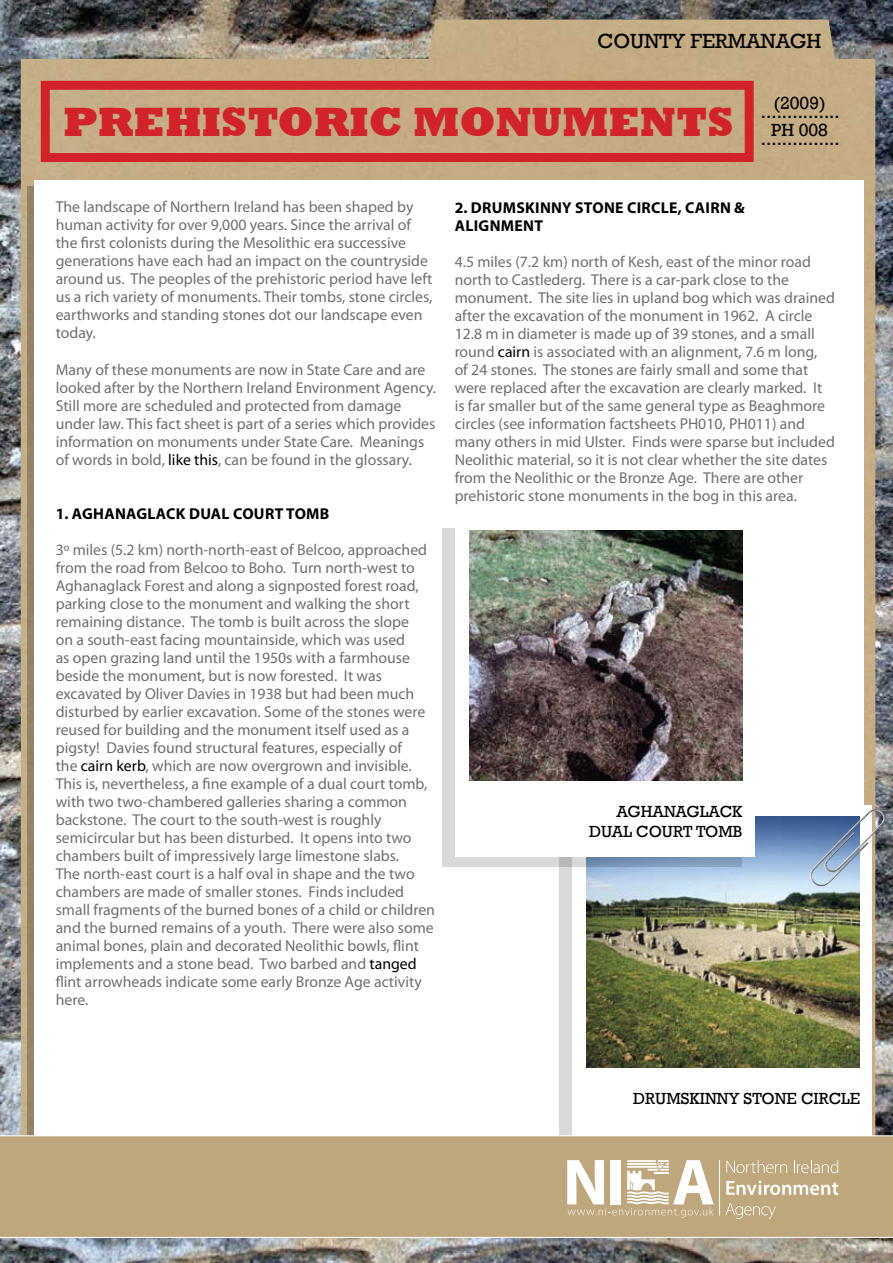
<style>
.page{position:relative;width:893px;height:1263px;background:#fff}
.page>*{position:absolute;margin:0;border:0;box-sizing:border-box;transform-origin:0 0}
.t1{font:800 42px "Rockwell";color:#d2232a}
.t2{font:21px "Rockwell";color:#000}
.t3{font:18px/18px "Rockwell";color:#000;text-align:center}
.t4{font:16.5px/19.8px "Rockwell";color:#000;text-align:right}
.t5{font:15.75px/18px "Myriad Pro";color:#6d6f71}
.t6{font:700 15.75px/18px "Myriad Pro";letter-spacing:.02em;color:#000}
.s1{color:#000}
</style>
<div class="page">
<img style="left:0;top:0;width:893px;height:1263px">
<img style="left:21px;top:20px;width:854px;height:1115px">
<div style="left:41px;top:81px;width:713px;height:81px;border:9px solid #d2232a"></div>
<div style="left:34px;top:180px;width:829px;height:972px;background:#fff"></div>
<div style="left:559px;top:815px;width:300px;height:339px;background:#d9d9d9"></div>
<div style="left:572px;top:805px;width:300px;height:339px;background:#fff"></div>
<img style="left:586px;top:816px;width:274px;height:251px">
<svg style="left:442px;top:528px;width:299px;height:339px;background:#c4cad1"></svg>
<div style="left:455px;top:519px;width:299px;height:338px;background:#fff"></div>
<img style="left:469px;top:530px;width:273px;height:250px">
<div style="left:0;top:1135px;width:893px;height:103px;background:#bea77c"></div>
<hr style="left:719px;top:1160px;width:1px;height:55px;background:#fff">
<svg style="left:567px;top:1160px;width:147px;height:58px"></svg>
<svg style="left:725px;top:1203px;width:51px;height:16px"></svg>
<svg style="left:726px;top:1160px;width:61px;height:13px"></svg>
<svg style="left:794px;top:1160px;width:44px;height:13px"></svg>
<svg style="left:726px;top:1181px;width:112px;height:14px"></svg>
<img style="left:806px;top:808px;width:82px;height:84px">
<h2 class="t2" style="left:597px;top:28px;width:225px">COUNTY FERMANAGH</h2>
<h1 class="t1" style="left:63px;top:97px;width:672px">PREHISTORIC MONUMENTS</h1>
<p class="t3" style="left:773px;top:95px;width:54px">(2009)</p>
<p class="t3" style="left:761px;top:104px;width:80px">...............<br>PH 008</p>
<p class="t3" style="left:761px;top:131px;width:80px">...............</p>
<p class="t5" style="left:56px;top:198px;width:378px">The landscape of Northern Ireland has been shaped by human activity for over 9,000 years. Since the arrival of the first colonists during the Mesolithic era successive generations have each had an impact on the countryside around us. The peoples of the prehistoric period have left us a rich variety of monuments. Their tombs, stone circles, earthworks and standing stones dot our landscape even today.</p>
<p class="t5" style="left:56px;top:360px;width:382px">Many of these monuments are now in State Care and are looked after by the Northern Ireland Environment Agency.<br>Still more are scheduled and protected from damage under law. This fact sheet is part of a series which provides information on monuments under State Care. Meanings of words in bold, <span class="s1">like this</span>, can be found in the glossary.</p>
<p class="t6" style="left:56px;top:504px;width:275px">1. AGHANAGLACK DUAL COURT TOMB</p>
<p class="t5" style="left:56px;top:540px;width:381px">3º miles (5.2 km) north-north-east of Belcoo, approached from the road from Belcoo to Boho. Turn north-west to Aghanaglack Forest and along a signposted forest road, parking close to the monument and walking the short remaining distance. The tomb is built across the slope<br>on a south-east facing mountainside, which was used<br>as open grazing land until the 1950s with a farmhouse beside the monument, but is now forested. It was excavated by Oliver Davies in 1938 but had been much disturbed by earlier excavation. Some of the stones were reused for building and the monument itself used as a pigsty! Davies found structural features, especially of<br>the <span class="s1">cairn kerb</span>, which are now overgrown and invisible.<br>This is, nevertheless, a fine example of a dual court tomb, with two two-chambered galleries sharing a common backstone. The court to the south-west is roughly semicircular but has been disturbed. It opens into two chambers built of impressively large limestone slabs.<br>The north-east court is a half oval in shape and the two chambers are made of smaller stones. Finds included small fragments of the burned bones of a child or children and the burned remains of a youth. There were also some animal bones, plain and decorated Neolithic bowls, flint implements and a stone bead. Two barbed and <span class="s1">tanged </span>flint arrowheads indicate some early Bronze Age activity here.</p>
<p class="t6" style="left:455px;top:198px;width:292px">2. DRUMSKINNY STONE CIRCLE, CAIRN &amp;<br>ALIGNMENT</p>
<p class="t5" style="left:455px;top:252px;width:382px">4.5 miles (7.2 km) north of Kesh, east of the minor road north to Castlederg. There is a car-park close to the monument. The site lies in upland bog which was drained after the excavation of the monument in 1962. A circle 12.8 m in diameter is made up of 39 stones, and a small round <span class="s1">cairn</span> is associated with an alignment, 7.6 m long,<br>of 24 stones. The stones are fairly small and some that were replaced after the excavation are clearly marked. It is far smaller but of the same general type as Beaghmore circles (see information factsheets PH010, PH011) and many others in mid Ulster. Finds were sparse but included Neolithic material, so it is not clear whether the site dates from the Neolithic or the Bronze Age. There are other prehistoric stone monuments in the bog in this area.</p>
<p class="t4" style="left:589px;top:802px;width:155px">AGHANAGLACK<br>DUAL COURT TOMB</p>
<p class="t4" style="left:633px;top:1089px;width:228px">DRUMSKINNY STONE CIRCLE</p>
</div>
